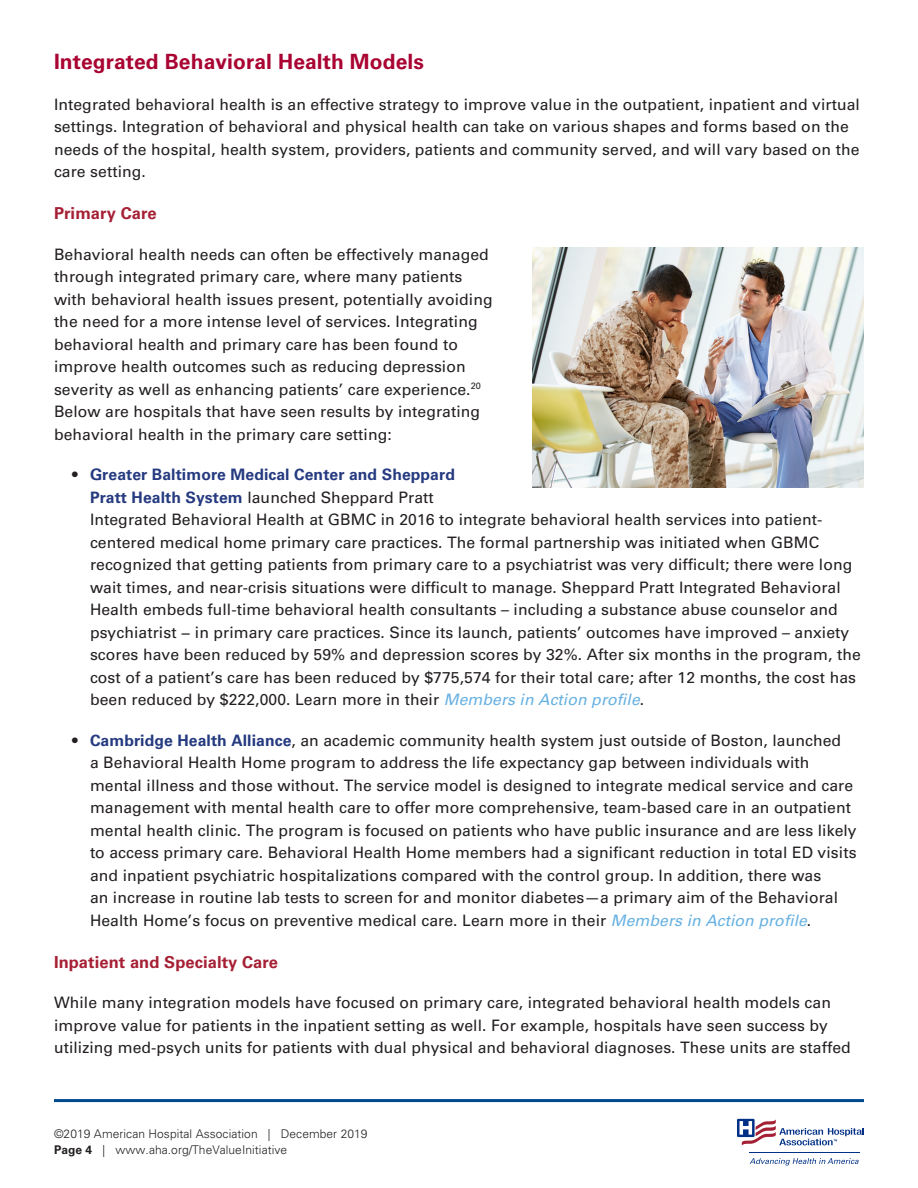
<style>
.page{position:relative;width:918px;height:1188px;background:#fff}
.page>*{position:absolute;margin:0;border:0;box-sizing:border-box;transform-origin:0 0}
.t1{font:700 21px "Univers LT Std";letter-spacing:.005em;color:#a90332}
.t2{font:700 16.5px "Univers LT Std";letter-spacing:.005em;color:#a62035}
.t3{font:15.75px/22.5px "Univers LT Std";letter-spacing:.005em;color:#231f20}
.t4{font:300 12px/16.5px "Univers LT Std";letter-spacing:.005em;color:#231f20}
.s1{font-weight:700;color:#253a80}
.s2{font-style:italic;color:#67b1e2}
.s3{font-weight:700}
</style>
<div class="page">
<hr style="left:54px;top:1099px;width:810px;height:3px;background:#01498e">
<hr style="left:749px;top:1152px;width:111px;height:1px;background:#003186">
<svg style="left:750px;top:1158px;width:109px;height:8px"></svg>
<svg style="left:736px;top:1118px;width:128px;height:28px"></svg>
<img style="left:533px;top:248px;width:331px;height:240px">
<p class="t1" style="left:54px;top:50px;width:372px">Integrated Behavioral Health Models</p>
<p class="t3" style="left:54px;top:93px;width:807px">Integrated behavioral health is an effective strategy to improve value in the outpatient, inpatient and virtual settings. Integration of behavioral and physical health can take on various shapes and forms based on the needs of the hospital, health system, providers, patients and community served, and will vary based on the care setting.</p>
<p class="t2" style="left:54px;top:204px;width:104px">Primary Care</p>
<p class="t3" style="left:54px;top:243px;width:440px">Behavioral health needs can often be effectively managed through integrated primary care, where many patients with behavioral health issues present, potentially avoiding the need for a more intense level of services. Integrating behavioral health and primary care has been found to improve health outcomes such as reducing depression severity as well as enhancing patients’ care experience.<sup>20<br></sup>Below are hospitals that have seen results by integrating behavioral health in the primary care setting:</p>
<p class="t3" style="left:90px;top:463px;width:772px;text-indent:-18px">• <span class="s1">Greater Baltimore Medical Center and Sheppard<br>Pratt Health System</span> launched Sheppard Pratt<br>Integrated Behavioral Health at GBMC in 2016 to integrate behavioral health services into patient&shy;centered medical home primary care practices. The formal partnership was initiated when GBMC recognized that getting patients from primary care to a psychiatrist was very difficult; there were long wait times, and near-crisis situations were difficult to manage. Sheppard Pratt Integrated Behavioral Health embeds full-time behavioral health consultants – including a substance abuse counselor and psychiatrist − in primary care practices. Since its launch, patients’ outcomes have improved – anxiety scores have been reduced by 59% and depression scores by 32%. After six months in the program, the cost of a patient’s care has been reduced by $775,574 for their total care; after 12 months, the cost has been reduced by $222,000. Learn more in their <span class="s2">Members in Action profile</span>.</p>
<p class="t3" style="left:90px;top:729px;width:768px;text-indent:-18px">• <span class="s1">Cambridge Health Alliance</span>, an academic community health system just outside of Boston, launched<br>a Behavioral Health Home program to address the life expectancy gap between individuals with mental illness and those without. The service model is designed to integrate medical service and care management with mental health care to offer more comprehensive, team-based care in an outpatient mental health clinic. The program is focused on patients who have public insurance and are less likely to access primary care. Behavioral Health Home members had a significant reduction in total ED visits and inpatient psychiatric hospitalizations compared with the control group. In addition, there was<br>an increase in routine lab tests to screen for and monitor diabetes—a primary aim of the Behavioral Health Home’s focus on preventive medical care. Learn more in their <span class="s2">Members in Action profile</span>.</p>
<p class="t2" style="left:54px;top:952px;width:226px">Inpatient and Specialty Care</p>
<p class="t3" style="left:54px;top:991px;width:798px">While many integration models have focused on primary care, integrated behavioral health models can improve value for patients in the inpatient setting as well. For example, hospitals have seen success by utilizing med-psych units for patients with dual physical and behavioral diagnoses. These units are staffed</p>
<p class="t4" style="left:54px;top:1125px;width:315px">©2019 American Hospital Association | December 2019<br><span class="s3">Page 4</span> | www.aha.org/TheValueInitiative</p>
</div>
